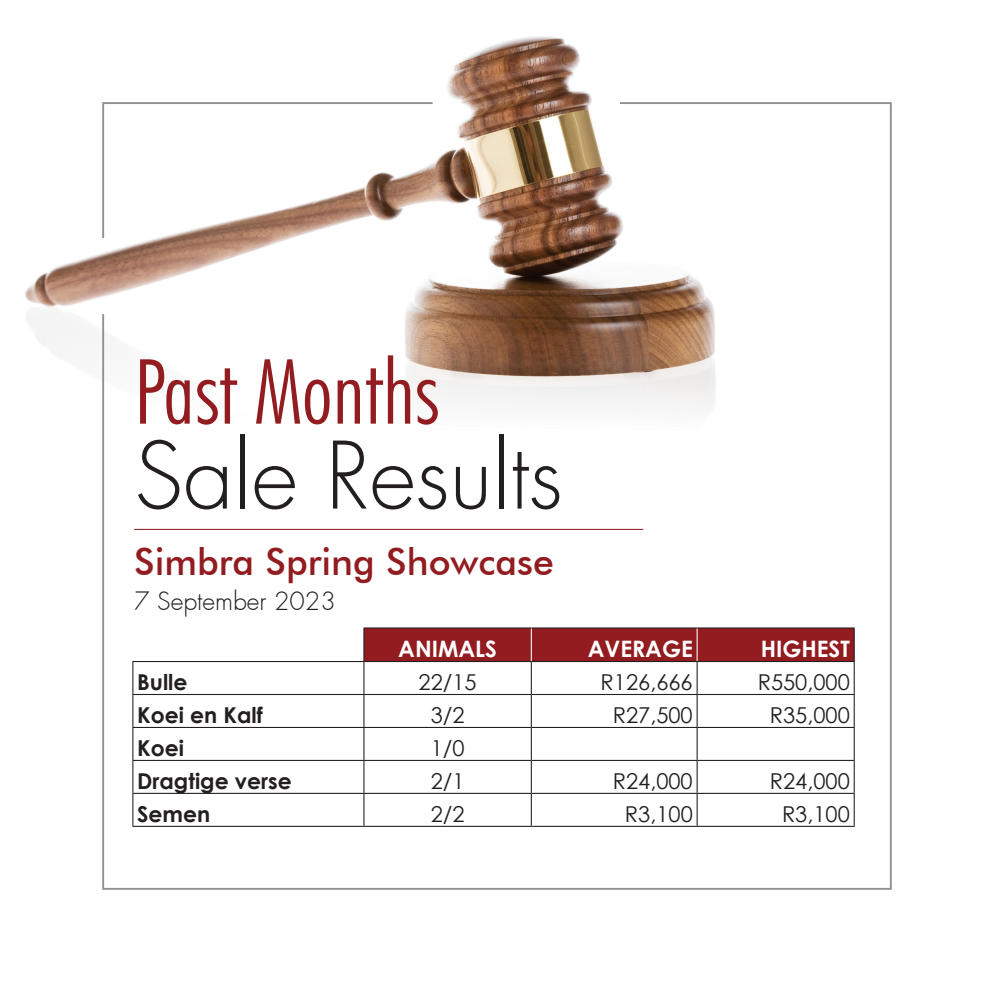
<style>
.page{position:relative;width:993px;height:993px;background:#fff}
.page>*{position:absolute;margin:0;border:0;box-sizing:border-box;transform-origin:0 0}
.t1{font:300 90.12px "Futura Std";color:#231f20}
.t2{font:300 condensed 90.12px "Futura BT";color:#921c1f}
.t3{font:500 37.27px "Futura BT";color:#921c1f}
.t4{font:300 24.76px "Futura";color:#231f20}
.t5{font:700 22.66px "Century Gothic";color:#fff}
.t6{font:21.88px "Century Gothic";color:#231f20}
.t7{font:700 21.88px "Century Gothic";color:#231f20}
</style>
<div class="page">
<img style="left:25px;top:36px;width:867px;height:854px">
<div style="left:364px;top:628px;width:489px;height:32px;background:#921c1f"></div>
<hr style="left:363px;top:627px;width:168px;height:1px;background:#231f20">
<hr style="left:363px;top:628px;width:1px;height:32px;background:#231f20">
<hr style="left:531px;top:627px;width:166px;height:1px;background:#231f20">
<hr style="left:697px;top:627px;width:157px;height:1px;background:#231f20">
<hr style="left:853px;top:628px;width:1px;height:32px;background:#231f20">
<hr style="left:132px;top:660px;width:232px;height:1px;background:#231f20">
<hr style="left:132px;top:661px;width:1px;height:32px;background:#231f20">
<hr style="left:364px;top:660px;width:167px;height:1px;background:#231f20">
<hr style="left:363px;top:661px;width:1px;height:32px;background:#231f20">
<hr style="left:531px;top:660px;width:166px;height:1px;background:#231f20">
<hr style="left:530px;top:661px;width:1px;height:32px;background:#231f20">
<hr style="left:697px;top:660px;width:157px;height:1px;background:#231f20">
<hr style="left:696px;top:661px;width:1px;height:32px;background:#231f20">
<hr style="left:853px;top:661px;width:1px;height:32px;background:#231f20">
<hr style="left:132px;top:693px;width:232px;height:1px;background:#231f20">
<hr style="left:132px;top:694px;width:1px;height:32px;background:#231f20">
<hr style="left:364px;top:693px;width:167px;height:1px;background:#231f20">
<hr style="left:363px;top:694px;width:1px;height:32px;background:#231f20">
<hr style="left:531px;top:693px;width:166px;height:1px;background:#231f20">
<hr style="left:530px;top:694px;width:1px;height:32px;background:#231f20">
<hr style="left:697px;top:693px;width:157px;height:1px;background:#231f20">
<hr style="left:696px;top:694px;width:1px;height:32px;background:#231f20">
<hr style="left:853px;top:694px;width:1px;height:32px;background:#231f20">
<hr style="left:132px;top:726px;width:232px;height:1px;background:#231f20">
<hr style="left:132px;top:727px;width:1px;height:32px;background:#231f20">
<hr style="left:364px;top:726px;width:167px;height:1px;background:#231f20">
<hr style="left:363px;top:727px;width:1px;height:32px;background:#231f20">
<hr style="left:531px;top:726px;width:166px;height:1px;background:#231f20">
<hr style="left:530px;top:727px;width:1px;height:32px;background:#231f20">
<hr style="left:697px;top:726px;width:157px;height:1px;background:#231f20">
<hr style="left:696px;top:727px;width:1px;height:32px;background:#231f20">
<hr style="left:853px;top:727px;width:1px;height:32px;background:#231f20">
<hr style="left:132px;top:759px;width:232px;height:1px;background:#231f20">
<hr style="left:132px;top:760px;width:1px;height:32px;background:#231f20">
<hr style="left:364px;top:759px;width:167px;height:1px;background:#231f20">
<hr style="left:363px;top:760px;width:1px;height:32px;background:#231f20">
<hr style="left:531px;top:759px;width:166px;height:1px;background:#231f20">
<hr style="left:530px;top:760px;width:1px;height:32px;background:#231f20">
<hr style="left:697px;top:759px;width:157px;height:1px;background:#231f20">
<hr style="left:696px;top:760px;width:1px;height:32px;background:#231f20">
<hr style="left:853px;top:760px;width:1px;height:32px;background:#231f20">
<hr style="left:132px;top:792px;width:232px;height:1px;background:#231f20">
<hr style="left:132px;top:793px;width:1px;height:32px;background:#231f20">
<hr style="left:364px;top:792px;width:167px;height:1px;background:#231f20">
<hr style="left:363px;top:793px;width:1px;height:32px;background:#231f20">
<hr style="left:531px;top:792px;width:166px;height:1px;background:#231f20">
<hr style="left:530px;top:793px;width:1px;height:32px;background:#231f20">
<hr style="left:697px;top:792px;width:157px;height:1px;background:#231f20">
<hr style="left:696px;top:793px;width:1px;height:32px;background:#231f20">
<hr style="left:853px;top:793px;width:1px;height:32px;background:#231f20">
<hr style="left:132px;top:825px;width:232px;height:1px;background:#231f20">
<hr style="left:364px;top:825px;width:167px;height:1px;background:#231f20">
<hr style="left:531px;top:825px;width:166px;height:1px;background:#231f20">
<hr style="left:697px;top:825px;width:157px;height:1px;background:#231f20">
<hr style="left:530px;top:628px;width:1px;height:32px;background:#fff">
<hr style="left:696px;top:628px;width:1px;height:32px;background:#fff">
<hr style="left:134px;top:528px;width:509px;height:1px;background:#921c1f">
<p class="t2" style="left:133px;top:336px;width:306px">Past Months</p>
<p class="t1" style="left:134px;top:421px;width:430px">Sale Results</p>
<p class="t3" style="left:134px;top:539px;width:421px">Simbra Spring Showcase</p>
<p class="t4" style="left:134px;top:585px;width:203px">7 September 2023</p>
<p class="t5" style="left:398px;top:631px;width:100px">ANIMALS</p>
<p class="t5" style="left:587px;top:631px;width:107px">AVERAGE</p>
<p class="t5" style="left:760px;top:631px;width:91px">HIGHEST</p>
<p class="t7" style="left:137px;top:665px;width:52px">Bulle</p>
<p class="t6" style="left:418px;top:668px;width:60px">22/15</p>
<p class="t6" style="left:600px;top:668px;width:94px">R126,666</p>
<p class="t6" style="left:757px;top:668px;width:94px">R550,000</p>
<p class="t7" style="left:137px;top:698px;width:127px">Koei en Kalf</p>
<p class="t6" style="left:430px;top:701px;width:35px">3/2</p>
<p class="t6" style="left:612px;top:701px;width:81px">R27,500</p>
<p class="t6" style="left:769px;top:701px;width:81px">R35,000</p>
<p class="t7" style="left:137px;top:731px;width:48px">Koei</p>
<p class="t6" style="left:430px;top:734px;width:35px">1/0</p>
<p class="t7" style="left:137px;top:764px;width:156px">Dragtige verse</p>
<p class="t6" style="left:430px;top:767px;width:35px">2/1</p>
<p class="t6" style="left:612px;top:767px;width:81px">R24,000</p>
<p class="t6" style="left:769px;top:767px;width:81px">R24,000</p>
<p class="t7" style="left:137px;top:797px;width:75px">Semen</p>
<p class="t6" style="left:430px;top:800px;width:35px">2/2</p>
<p class="t6" style="left:624px;top:800px;width:69px">R3,100</p>
<p class="t6" style="left:781px;top:800px;width:69px">R3,100</p>
</div>
